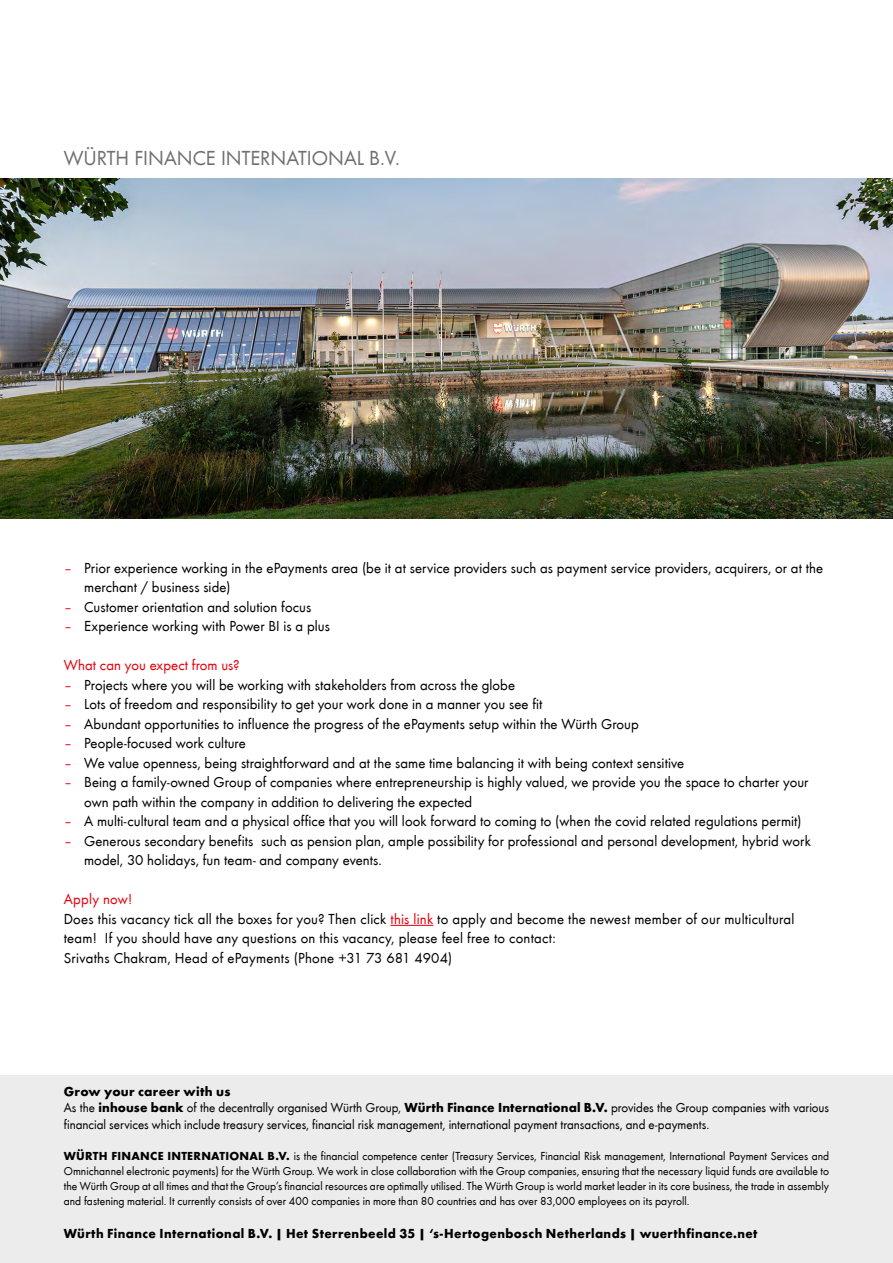
<style>
.page{position:relative;width:893px;height:1263px;background:#fff}
.page>*{position:absolute;margin:0;border:0;box-sizing:border-box;transform-origin:0 0}
.t1{font:225px "Wuerth";color:#000}
.t2{font:21px "Wuerth";color:#6f7070}
._03_A-Fließtext_10pt{font:15px/19.5px "Wuerth";letter-spacing:.005em;color:#000}
._03_A-Fließtext_10pt-2{font:15px "Wuerth";letter-spacing:.01em;color:#e7000e}
.t3{font:13.5px/16.5px "Wuerth";color:#000}
.t4{font:700 13.5px "Wuerth";letter-spacing:.03em;color:#000}
.t5{font:12px/15px "Wuerth";letter-spacing:.005em;color:#000;text-align:justify}
.s1{color:#e7000e}
.s2{font-weight:700}
</style>
<div class="page">
<div style="left:0;top:1076px;width:893px;height:187px;background:#ececec"></div>
<img style="left:0;top:179px;width:893px;height:340px">
<hr style="left:390px;top:925px;width:43px;height:1px;background:#e7000e">
<p class="t2" style="left:64px;top:144px;width:337px">WÜRTH FINANCE INTERNATIONAL B.V.</p>
<h1 class="t1" style="left:43px;top:905px;width:838px;rotate:-45deg">Entwurf</h1>
<p class="_03_A-Fließtext_10pt" style="left:64px;top:557px;width:761px"><span class="s1">–</span> Prior experience working in the ePayments area (be it at service providers such as payment service providers, acquirers, or at the</p>
<p class="_03_A-Fließtext_10pt" style="left:84px;top:577px;width:148px">merchant / business side)</p>
<p class="_03_A-Fließtext_10pt" style="left:64px;top:596px;width:249px"><span class="s1">–</span> Customer orientation and solution focus</p>
<p class="_03_A-Fließtext_10pt" style="left:64px;top:616px;width:268px"><span class="s1">–</span> Experience working with Power BI is a plus</p>
<p class="_03_A-Fließtext_10pt-2" style="left:64px;top:655px;width:178px">What can you expect from us?</p>
<p class="_03_A-Fließtext_10pt" style="left:64px;top:674px;width:453px"><span class="s1">–</span> Projects where you will be working with stakeholders from across the globe</p>
<p class="_03_A-Fließtext_10pt" style="left:64px;top:694px;width:480px"><span class="s1">–</span> Lots of freedom and responsibility to get your work done in a manner you see fit</p>
<p class="_03_A-Fließtext_10pt" style="left:64px;top:713px;width:577px"><span class="s1">–</span> Abundant opportunities to influence the progress of the ePayments setup within the Würth Group</p>
<p class="_03_A-Fließtext_10pt" style="left:64px;top:733px;width:184px"><span class="s1">–</span> People-focused work culture</p>
<p class="_03_A-Fließtext_10pt" style="left:64px;top:752px;width:622px"><span class="s1">–</span> We value openness, being straightforward and at the same time balancing it with being context sensitive</p>
<p class="_03_A-Fließtext_10pt" style="left:84px;top:772px;width:726px;text-indent:-20px"><span class="s1">–</span> Being a family-owned Group of companies where entrepreneurship is highly valued, we provide you the space to charter your own path within the company in addition to delivering the expected</p>
<p class="_03_A-Fließtext_10pt" style="left:64px;top:811px;width:739px"><span class="s1">–</span> A multi-cultural team and a physical office that you will look forward to coming to (when the covid related regulations permit)</p>
<p class="_03_A-Fließtext_10pt" style="left:64px;top:830px;width:748px"><span class="s1">–</span> Generous secondary benefits such as pension plan, ample possibility for professional and personal development, hybrid work</p>
<p class="_03_A-Fließtext_10pt" style="left:84px;top:850px;width:299px">model, 30 holidays, fun team- and company events.</p>
<p class="_03_A-Fließtext_10pt-2" style="left:64px;top:889px;width:70px">Apply now!</p>
<p class="_03_A-Fließtext_10pt" style="left:64px;top:908px;width:732px">Does this vacancy tick all the boxes for you? Then click <span class="s1">this link</span> to apply and become the newest member of our multicultural team! If you should have any questions on this vacancy, please feel free to contact:</p>
<p class="_03_A-Fließtext_10pt" style="left:64px;top:947px;width:390px">Srivaths Chakram, Head of ePayments (Phone +31 73 681 4904)</p>
<p class="t4" style="left:64px;top:1081px;width:168px">Grow your career with us</p>
<p class="t3" style="left:64px;top:1099px;width:767px">As the <span class="s2">inhouse bank</span> of the decentrally organised Würth Group, <span class="s2">Würth Finance International B.V.</span> provides the Group companies with various financial services which include treasury services, financial risk management, international payment transactions, and e-payments.</p>
<p class="t5" style="left:64px;top:1148px;width:767px"><span class="s2">WÜRTH FINANCE INTERNATIONAL B.V.</span> is the financial competence center (Treasury Services, Financial Risk management, International Payment Services and Omnichannel electronic payments) for the Würth Group. We work in close collaboration with the Group companies, ensuring that the necessary liquid funds are available to the Würth Group at all times and that the Group’s financial resources are optimally utilised. The Würth Group is world market leader in its core business, the trade in assembly and fastening material. It currently consists of over 400 companies in more than 80 countries and has over 83,000 employees on its payroll.</p>
<p class="t4" style="left:64px;top:1223px;width:695px">Würth Finance International B.V. | Het Sterrenbeeld 35 | ‘s-Hertogenbosch Netherlands | wuerthfinance.net</p>
</div>
